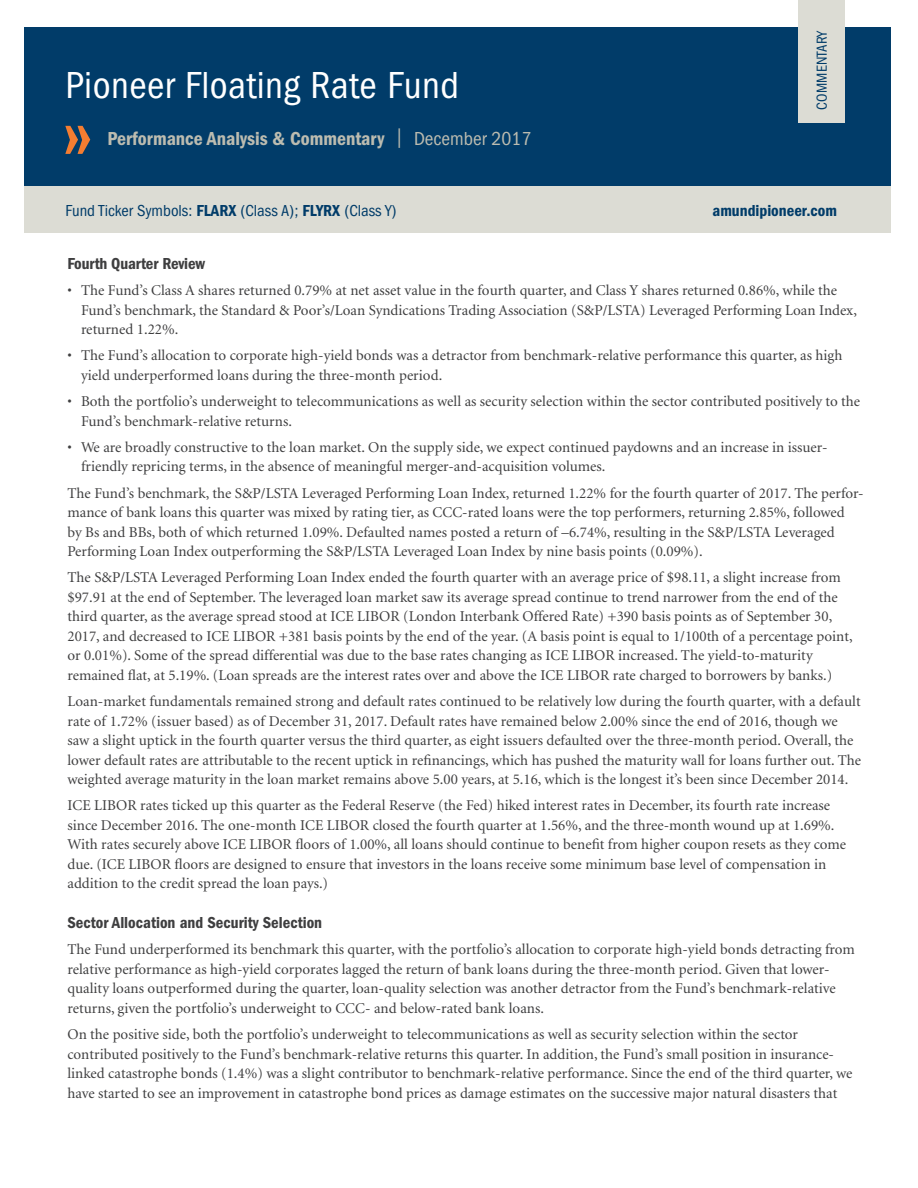
<style>
.page{position:relative;width:918px;height:1188px;background:#fff}
.page>*{position:absolute;margin:0;border:0;box-sizing:border-box;transform-origin:0 0}
.t1{font:condensed 39px "Franklin Gothic";letter-spacing:.01em;color:#fff}
.t2{font:600 condensed 19.5px "Franklin Gothic";color:#bcbcb0}
._2013-Body_SubHead{font:600 condensed 16.5px "Franklin Gothic";color:#3e3e3f}
.t3{font:condensed 16.5px "Franklin Gothic";color:#013c69}
.t4{font:600 condensed 16.5px "Franklin Gothic";color:#013c69}
._2013-Body{font:15px/19.5px "Minion";color:#3e3e3f}
.t5{font:condensed 15px "Franklin Gothic";letter-spacing:.01em;color:#013c69}
.s1{font-weight:400}
.s2{font-weight:600}
</style>
<div class="page">
<div style="left:25px;top:27px;width:866px;height:159px;background:#013c69"></div>
<div style="left:798px;top:0;width:47px;height:123px;background:#dcdcd4"></div>
<svg style="left:65px;top:126px;width:25px;height:28px"></svg>
<div style="left:25px;top:186px;width:866px;height:47px;background:#dcdcd4"></div>
<h1 class="t1" style="left:65px;top:63px;width:395px">Pioneer Floating Rate Fund</h1>
<h2 class="t2" style="left:107px;top:127px;width:426px">Performance Analysis &amp; Commentary <span class="s1">| December 2017</span></h2>
<p class="t5" style="left:813px;top:110px;width:81px;rotate:-90deg">COMMENTARY</p>
<p class="t3" style="left:65px;top:201px;width:333px">Fund Ticker Symbols: <span class="s2">FLARX</span> (Class A); <span class="s2">FLYRX</span> (Class Y)</p>
<p class="t4" style="left:713px;top:201px;width:126px">amundipioneer.com</p>
<p class="_2013-Body_SubHead" style="left:68px;top:254px;width:139px">Fourth Quarter Review</p>
<p class="_2013-Body" style="left:81px;top:281px;width:777px;text-indent:-14px">• The Fund’s Class A shares returned 0.79% at net asset value in the fourth quarter, and Class Y shares returned 0.86%, while the<br>Fund’s benchmark, the Standard &amp; Poor’s/Loan Syndications Trading Association (S&amp;P/LSTA) Leveraged Performing Loan Index, returned 1.22%.</p>
<p class="_2013-Body" style="left:81px;top:346px;width:763px;text-indent:-14px">• The Fund’s allocation to corporate high-yield bonds was a detractor from benchmark-relative performance this quarter, as high yield underperformed loans during the three-month period.</p>
<p class="_2013-Body" style="left:81px;top:392px;width:781px;text-indent:-14px">• Both the portfolio’s underweight to telecommunications as well as security selection within the sector contributed positively to the<br>Fund’s benchmark-relative returns.</p>
<p class="_2013-Body" style="left:81px;top:438px;width:748px;text-indent:-14px">• We are broadly constructive to the loan market. On the supply side, we expect continued paydowns and an increase in issuer&shy;friendly repricing terms, in the absence of meaningful merger-and-acquisition volumes.</p>
<p class="_2013-Body" style="left:68px;top:484px;width:798px">The Fund’s benchmark, the S&amp;P/LSTA Leveraged Performing Loan Index, returned 1.22% for the fourth quarter of 2017. The perfor&shy;mance of bank loans this quarter was mixed by rating tier, as CCC-rated loans were the top performers, returning 2.85%, followed<br>by Bs and BBs, both of which returned 1.09%. Defaulted names posted a return of –6.74%, resulting in the S&amp;P/LSTA Leveraged Performing Loan Index outperforming the S&amp;P/LSTA Leveraged Loan Index by nine basis points (0.09%).</p>
<p class="_2013-Body" style="left:68px;top:568px;width:787px">The S&amp;P/LSTA Leveraged Performing Loan Index ended the fourth quarter with an average price of $98.11, a slight increase from $97.91 at the end of September. The leveraged loan market saw its average spread continue to trend narrower from the end of the third quarter, as the average spread stood at ICE LIBOR (London Interbank Offered Rate) +390 basis points as of September 30, 2017, and decreased to ICE LIBOR +381 basis points by the end of the year. (A basis point is equal to 1/100th of a percentage point, or 0.01%). Some of the spread differential was due to the base rates changing as ICE LIBOR increased. The yield-to-maturity remained flat, at 5.19%. (Loan spreads are the interest rates over and above the ICE LIBOR rate charged to borrowers by banks.)</p>
<p class="_2013-Body" style="left:68px;top:692px;width:795px">Loan-market fundamentals remained strong and default rates continued to be relatively low during the fourth quarter, with a default rate of 1.72% (issuer based) as of December 31, 2017. Default rates have remained below 2.00% since the end of 2016, though we saw a slight uptick in the fourth quarter versus the third quarter, as eight issuers defaulted over the three-month period. Overall, the lower default rates are attributable to the recent uptick in refinancings, which has pushed the maturity wall for loans further out. The weighted average maturity in the loan market remains above 5.00 years, at 5.16, which is the longest it’s been since December 2014.</p>
<p class="_2013-Body" style="left:68px;top:796px;width:780px">ICE LIBOR rates ticked up this quarter as the Federal Reserve (the Fed) hiked interest rates in December, its fourth rate increase since December 2016. The one-month ICE LIBOR closed the fourth quarter at 1.56%, and the three-month wound up at 1.69%.<br>With rates securely above ICE LIBOR floors of 1.00%, all loans should continue to benefit from higher coupon resets as they come due. (ICE LIBOR floors are designed to ensure that investors in the loans receive some minimum base level of compensation in addition to the credit spread the loan pays.)</p>
<p class="_2013-Body_SubHead" style="left:68px;top:913px;width:256px">Sector Allocation and Security Selection</p>
<p class="_2013-Body" style="left:68px;top:940px;width:789px">The Fund underperformed its benchmark this quarter, with the portfolio’s allocation to corporate high-yield bonds detracting from relative performance as high-yield corporates lagged the return of bank loans during the three-month period. Given that lower&shy;quality loans outperformed during the quarter, loan-quality selection was another detractor from the Fund’s benchmark-relative returns, given the portfolio’s underweight to CCC- and below-rated bank loans.</p>
<p class="_2013-Body" style="left:68px;top:1025px;width:787px">On the positive side, both the portfolio’s underweight to telecommunications as well as security selection within the sector contributed positively to the Fund’s benchmark-relative returns this quarter. In addition, the Fund’s small position in insurance&shy;linked catastrophe bonds (1.4%) was a slight contributor to benchmark-relative performance. Since the end of the third quarter, we have started to see an improvement in catastrophe bond prices as damage estimates on the successive major natural disasters that</p>
</div>
